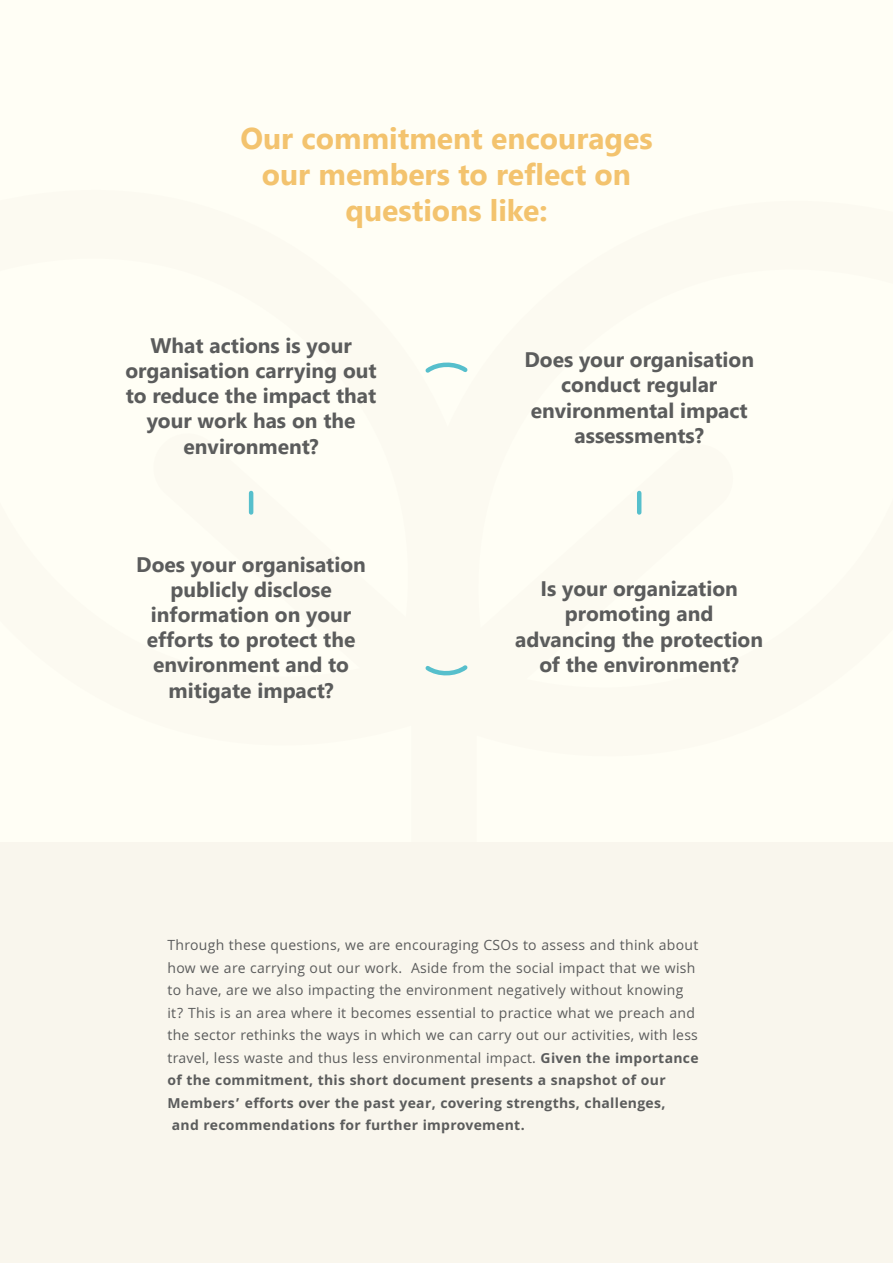
<style>
.page{position:relative;width:893px;height:1263px;background:#fffef5}
.page>*{position:absolute;margin:0;border:0;box-sizing:border-box;transform-origin:0 0}
.t1{font:700 30px/36px "Nirmala UI";color:#f3c36e;text-align:center}
.t2{font:700 21px/25.2px "Nirmala UI";color:#5b5c5c;text-align:center}
.t3{font:15px/22.5px "Khula";letter-spacing:.02em;color:#5b5c5c}
.s1{font-weight:700}
</style>
<div class="page">
<div style="left:0;top:842px;width:893px;height:420px;background:#f9f6ed"></div>
<hr style="left:249px;top:493px;width:4px;height:19px;background:#56bfcc">
<hr style="left:637px;top:493px;width:4px;height:19px;background:#56bfcc">
<svg style="left:425px;top:363px;width:43px;height:10px"></svg>
<svg style="left:425px;top:665px;width:43px;height:10px"></svg>
<h1 class="t1" style="left:240px;top:118px;width:414px">Our commitment encourages our members to reflect on questions like:</h1>
<h2 class="t2" style="left:125px;top:331px;width:253px">What actions is your organisation carrying out to reduce the impact that your work has on the environment?</h2>
<h2 class="t2" style="left:136px;top:550px;width:231px">Does your organisation publicly disclose information on your efforts to protect the environment and to mitigate impact?</h2>
<h2 class="t2" style="left:524px;top:345px;width:231px">Does your organisation conduct regular environmental impact assessments?</h2>
<h2 class="t2" style="left:515px;top:574px;width:249px">Is your organization promoting and advancing the protection of the environment?</h2>
<p class="t3" style="left:167px;top:933px;width:533px">Through these questions, we are encouraging CSOs to assess and think about how we are carrying out our work. Aside from the social impact that we wish to have, are we also impacting the environment negatively without knowing it? This is an area where it becomes essential to practice what we preach and the sector rethinks the ways in which we can carry out our activities, with less travel, less waste and thus less environmental impact. <span class="s1">Given the importance of the commitment, this short document presents a snapshot of our Members’ efforts over the past year, covering strengths, challenges,<br>and recommendations for further improvement.</span></p>
</div>
